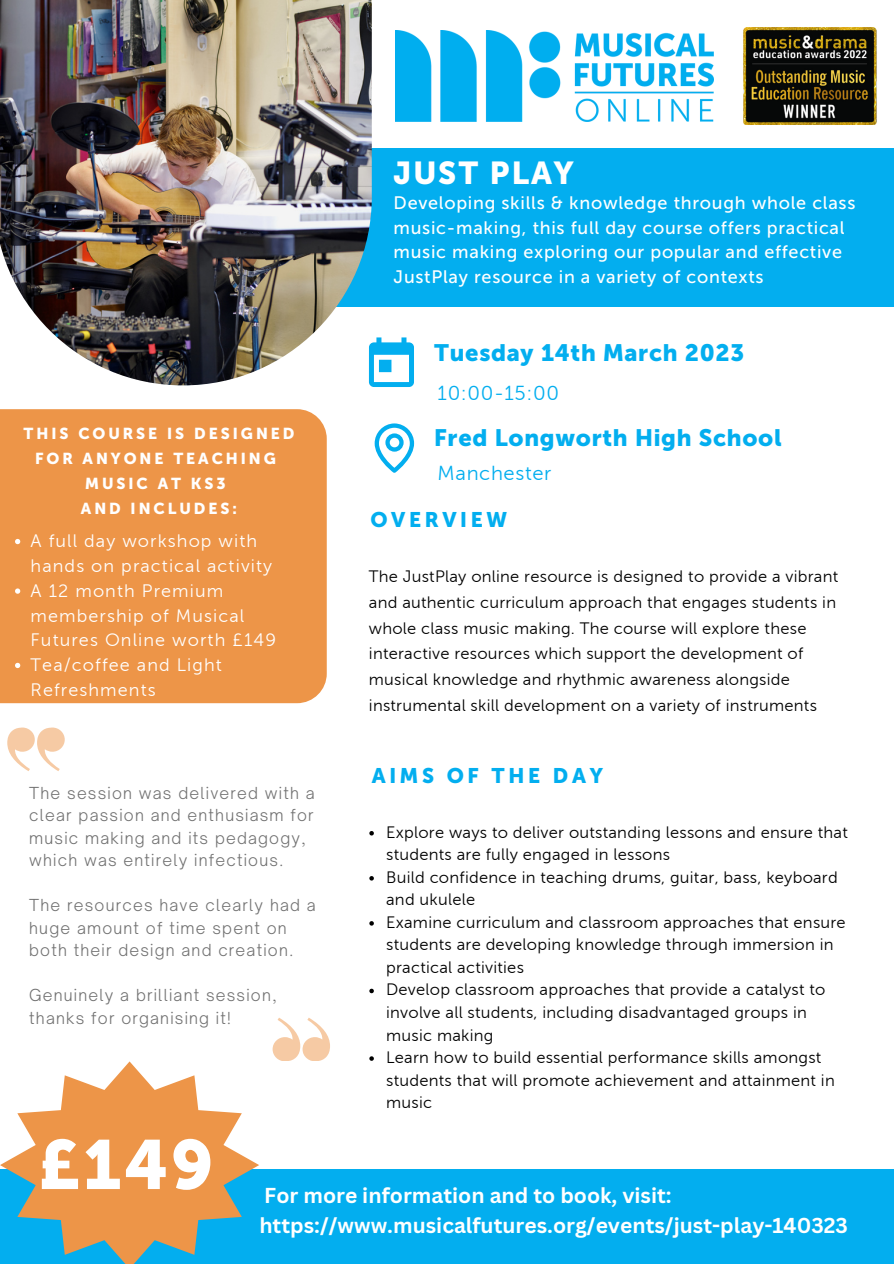
<style>
.page{position:relative;width:894px;height:1264px;background:#fff}
.page>*{position:absolute;margin:0;border:0;box-sizing:border-box;transform-origin:0 0}
.t1{font:69px "Museo Sans Cyrl 900";color:#fff}
.t2{font:31.5px "Museo Sans Cyrl 900";letter-spacing:.06em;color:#fff}
.t3{font:23.55px "Museo Sans Cyrl 900";letter-spacing:.03em;color:#03aeef}
.t4{font:700 21px/29.2px "Canva Sans";color:#fff}
.t5{font:21px "Museo Sans Cyrl 900";letter-spacing:.175em;color:#03aeef}
.t6{font:20.25px "Museo Sans 300";letter-spacing:.03em;color:#03aeef}
.t7{font:18px/24.8px "Museo Sans 500";letter-spacing:.04em;color:#fff}
.t8{font:18px/24.8px "Museo Sans 300";letter-spacing:.06em;color:#fff}
.t9{font:16.5px/22.5px "Museo Sans 300";letter-spacing:.015em;color:#000}
.t10{font:300 15.9px/22.5px "Open Sauce One";letter-spacing:.075em;color:#707070}
.t11{font:15.75px/24.8px "Museo Sans Cyrl 900";letter-spacing:.185em;color:#fff;text-align:center}
</style>
<div class="page">
<div style="left:178px;top:148px;width:715px;height:158px;background:#03aeef"></div>
<div style="left:0;top:409px;width:326px;height:294px;background:#ed9548"></div>
<div style="left:0;top:1169px;width:893px;height:94px;background:#03aeef"></div>
<svg style="left:0;top:1061px;width:259px;height:202px;fill:#ed9548"></svg>
<img style="left:395px;top:30px;width:318px;height:91px">
<img style="left:0;top:0;width:371px;height:385px">
<svg style="left:15px;top:539px;width:5px;height:5px"></svg>
<svg style="left:15px;top:588px;width:5px;height:5px"></svg>
<svg style="left:15px;top:663px;width:5px;height:5px"></svg>
<svg style="left:8px;top:727px;width:57px;height:44px"></svg>
<svg style="left:369px;top:831px;width:5px;height:4px"></svg>
<svg style="left:369px;top:876px;width:5px;height:4px"></svg>
<svg style="left:369px;top:921px;width:5px;height:4px"></svg>
<svg style="left:369px;top:988px;width:5px;height:5px"></svg>
<svg style="left:369px;top:1056px;width:5px;height:4px"></svg>
<svg style="left:369px;top:337px;width:45px;height:50px"></svg>
<svg style="left:374px;top:423px;width:40px;height:50px"></svg>
<img style="left:743px;top:28px;width:134px;height:97px">
<svg style="left:272px;top:1017px;width:58px;height:43px"></svg>
<h2 class="t2" style="left:393px;top:154px;width:181px">JUST PLAY</h2>
<p class="t7" style="left:393px;top:190px;width:463px">Developing skills &amp; knowledge through whole class music-making, this full day course offers practical music making exploring our popular and effective JustPlay resource in a variety of contexts</p>
<h3 class="t3" style="left:434px;top:339px;width:311px">Tuesday 14th March 2023</h3>
<p class="t11" style="left:23px;top:421px;width:272px">THIS COURSE IS DESIGNED<br>FOR ANYONE TEACHING<br>MUSIC AT KS3<br>AND INCLUDES:</p>
<p class="t8" style="left:31px;top:529px;width:247px">A full day workshop with hands on practical activity<br>A 12 month Premium membership of Musical<br>Futures Online worth £149<br>Tea/coffee and Light<br>Refreshments</p>
<p class="t10" style="left:29px;top:781px;width:287px">The session was delivered with a clear passion and enthusiasm for music making and its pedagogy, which was entirely infectious.</p>
<p class="t10" style="left:29px;top:893px;width:288px">The resources have clearly had a huge amount of time spent on both their design and creation.</p>
<p class="t10" style="left:29px;top:983px;width:249px">Genuinely a brilliant session, thanks for organising it!</p>
<p class="t6" style="left:437px;top:382px;width:123px">10:00-15:00</p>
<h3 class="t3" style="left:434px;top:423px;width:349px">Fred Longworth High School</h3>
<p class="t6" style="left:437px;top:462px;width:115px">Manchester</p>
<p class="t5" style="left:370px;top:507px;width:138px">OVERVIEW</p>
<p class="t9" style="left:369px;top:563px;width:470px;line-height:26px">The JustPlay online resource is designed to provide a vibrant and authentic curriculum approach that engages students in whole class music making. The course will explore these interactive resources which support the development of musical knowledge and rhythmic awareness alongside instrumental skill development on a variety of instruments</p>
<p class="t5" style="left:371px;top:763px;width:232px">AIMS OF THE DAY</p>
<p class="t9" style="left:386px;top:821px;width:463px">Explore ways to deliver outstanding lessons and ensure that students are fully engaged in lessons<br>Build confidence in teaching drums, guitar, bass, keyboard and ukulele<br>Examine curriculum and classroom approaches that ensure students are developing knowledge through immersion in practical activities<br>Develop classroom approaches that provide a catalyst to involve all students, including disadvantaged groups in music making<br>Learn how to build essential performance skills amongst students that will promote achievement and attainment in music</p>
<h1 class="t1" style="left:39px;top:1124px;width:176px">£149</h1>
<p class="t4" style="left:259px;top:1180px;width:590px">For more information and to book, visit: https://www.musicalfutures.org/events/just-play-140323</p>
</div>
